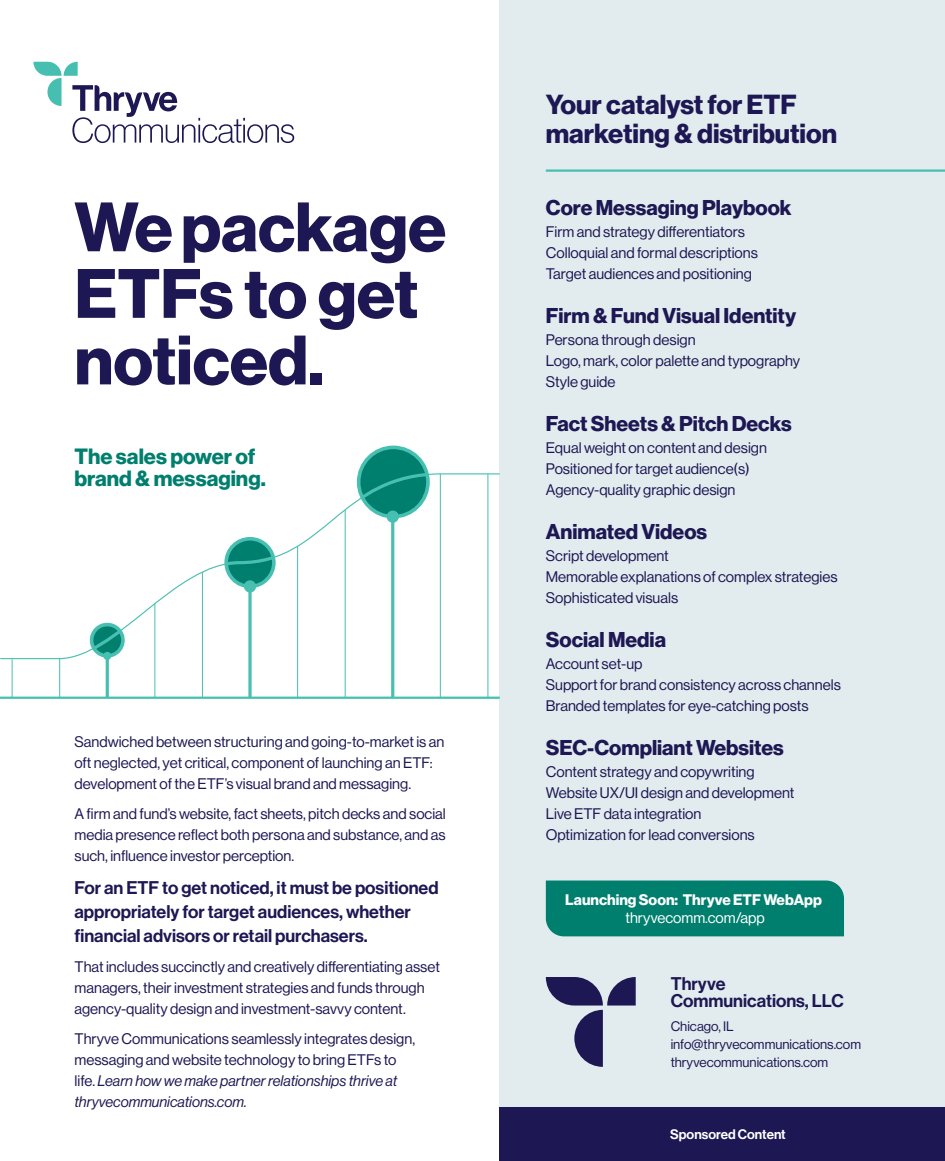
<style>
.page{position:relative;width:945px;height:1161px;background:#fff}
.page>*{position:absolute;margin:0;border:0;box-sizing:border-box;transform-origin:0 0}
.t1{font:68.25px/66.6px "N Haas Grotesk DS Pro 75 Bd";color:#1d1753}
.t2{font:27px/28.5px "N Haas Grotesk DS Pro 75 Bd";color:#1d1753}
.t3{font:21.6px/21.6px "N Haas Grotesk DS Pro 75 Bd";color:#007f6e}
.t4{font:21px "N Haas Grotesk DS Pro 75 Bd";color:#1d1753}
.t5{font:18px/24px "N Haas Grotesk DS Pro 65 Md";color:#1d1753}
.t6{font:15px/21px "N Haas Grotesk DS Pro 55 Rg";color:#1d1753}
.t7{font:15px/21px "N Haas Grotesk DS Pro 56 It";color:#1d1753}
.t8{font:15px "N Haas Grotesk DS Pro 75 Bd";color:#fff}
.t9{font:15px "N Haas Grotesk DS Pro 55 Rg";color:#fff}
.t10{font:13.5px/18px "N Haas Grotesk DS Pro 55 Rg";color:#1d1753}
.t11{font:13.5px "N Haas Grotesk DS Pro 65 Md";color:#fff}
.s1{font-family:"N Haas Grotesk DS Pro 55 Rg"}
</style>
<div class="page">
<svg style="left:33px;top:62px;width:261px;height:81px"></svg>
<div style="left:500px;top:0;width:445px;height:1161px;background:#e2ebee"></div>
<div style="left:500px;top:1107px;width:445px;height:54px;background:#1d1753"></div>
<svg style="left:546px;top:977px;width:90px;height:90px"></svg>
<hr style="left:546px;top:169px;width:399px;height:3px;background:#46bfb1">
<hr style="left:0;top:697px;width:500px;height:2px;background:#46bfb1">
<div style="left:359px;top:447px;width:69px;height:70px;background:#007f6e;border-radius:50%"></div>
<div style="left:357px;top:446px;width:73px;height:72px;border:4px solid #47bfb1;border-radius:50%"></div>
<hr style="left:391px;top:519px;width:3px;height:178px;background:#47bfb1">
<svg style="left:248px;top:660px;width:4px;height:37px"></svg>
<hr style="left:106px;top:656px;width:3px;height:41px;background:#47bfb1">
<hr style="left:155px;top:604px;width:1px;height:93px;background:#47bfb1">
<hr style="left:59px;top:659px;width:1px;height:38px;background:#47bfb1">
<hr style="left:202px;top:572px;width:1px;height:125px;background:#47bfb1">
<hr style="left:297px;top:546px;width:1px;height:151px;background:#47bfb1">
<hr style="left:345px;top:510px;width:1px;height:187px;background:#47bfb1">
<hr style="left:440px;top:474px;width:1px;height:223px;background:#47bfb1">
<hr style="left:488px;top:474px;width:1px;height:223px;background:#47bfb1">
<hr style="left:12px;top:659px;width:1px;height:38px;background:#47bfb1">
<svg style="left:0;top:473px;width:500px;height:187px"></svg>
<div style="left:388px;top:511px;width:10px;height:11px;background:#47bfb1;border-radius:50%"></div>
<div style="left:387px;top:511px;width:12px;height:12px;border:2px solid #47bfb1;border-radius:50%"></div>
<svg style="left:359px;top:471px;width:69px;height:46px"></svg>
<svg style="left:226px;top:539px;width:48px;height:47px;background:#34a193"></svg>
<svg style="left:92px;top:625px;width:31px;height:31px"></svg>
<div style="left:546px;top:881px;width:298px;height:55px;background:#007f6e"></div>
<h1 class="t1" style="left:75px;top:195px;width:373px">We package<br>ETFs to get noticed.</h1>
<h3 class="t3" style="left:75px;top:446px;width:193px">The sales power of brand &amp; messaging.</h3>
<p class="t6" style="left:75px;top:731px;width:371px">Sandwiched between structuring and going-to-market is an oft neglected, yet critical, component of launching an ETF: development of the ETF’s visual brand and messaging.</p>
<p class="t6" style="left:75px;top:803px;width:373px;text-align:justify">A firm and fund’s website, fact sheets, pitch decks and social media presence reflect both persona and substance, and as such, influence investor perception.</p>
<p class="t5" style="left:75px;top:876px;width:366px">For an ETF to get noticed, it must be positioned appropriately for target audiences, whether financial advisors or retail purchasers.</p>
<p class="t6" style="left:75px;top:956px;width:367px">That includes succinctly and creatively differentiating asset managers, their investment strategies and funds through agency-quality design and investment-savvy content.</p>
<p class="t6" style="left:75px;top:1028px;width:342px">Thryve Communications seamlessly integrates design, messaging and website technology to bring ETFs to</p>
<p class="t7" style="left:75px;top:1070px;width:324px"><span class="s1">life.</span> Learn how we make partner relationships thrive at thryvecommunications.com.</p>
<h2 class="t2" style="left:546px;top:91px;width:293px">Your catalyst for ETF marketing &amp; distribution</h2>
<h3 class="t4" style="left:546px;top:195px;width:247px">Core Messaging Playbook</h3>
<p class="t6" style="left:546px;top:222px;width:214px">Firm and strategy differentiators<br>Colloquial and formal descriptions<br>Target audiences and positioning</p>
<h3 class="t4" style="left:546px;top:303px;width:252px">Firm &amp; Fund Visual Identity</h3>
<p class="t6" style="left:546px;top:330px;width:256px">Persona through design<br>Logo, mark, color palette and typography<br>Style guide</p>
<h3 class="t4" style="left:546px;top:411px;width:247px">Fact Sheets &amp; Pitch Decks</h3>
<p class="t6" style="left:546px;top:438px;width:223px">Equal weight on content and design<br>Positioned for target audience(s)<br>Agency-quality graphic design</p>
<h3 class="t4" style="left:546px;top:519px;width:163px">Animated Videos</h3>
<p class="t6" style="left:546px;top:546px;width:293px">Script development<br>Memorable explanations of complex strategies<br>Sophisticated visuals</p>
<h3 class="t4" style="left:546px;top:627px;width:122px">Social Media</h3>
<p class="t6" style="left:546px;top:654px;width:297px">Account set-up<br>Support for brand consistency across channels<br>Branded templates for eye-catching posts</p>
<h3 class="t4" style="left:546px;top:735px;width:239px">SEC-Compliant Websites</h3>
<p class="t6" style="left:546px;top:762px;width:250px">Content strategy and copywriting Website UX/UI design and development Live ETF data integration<br>Optimization for lead conversions</p>
<p class="t8" style="left:565px;top:891px;width:258px">Launching Soon: Thryve ETF WebApp</p>
<p class="t9" style="left:625px;top:909px;width:141px">thryvecomm.com/app</p>
<p class="t5" style="left:671px;top:976px;width:175px;line-height:16.5px">Thryve<br>Communications, LLC</p>
<p class="t10" style="left:671px;top:1017px;width:192px">Chicago, IL info@thryvecommunications.com thryvecommunications.com</p>
<p class="t11" style="left:670px;top:1127px;width:117px">Sponsored Content</p>
</div>
